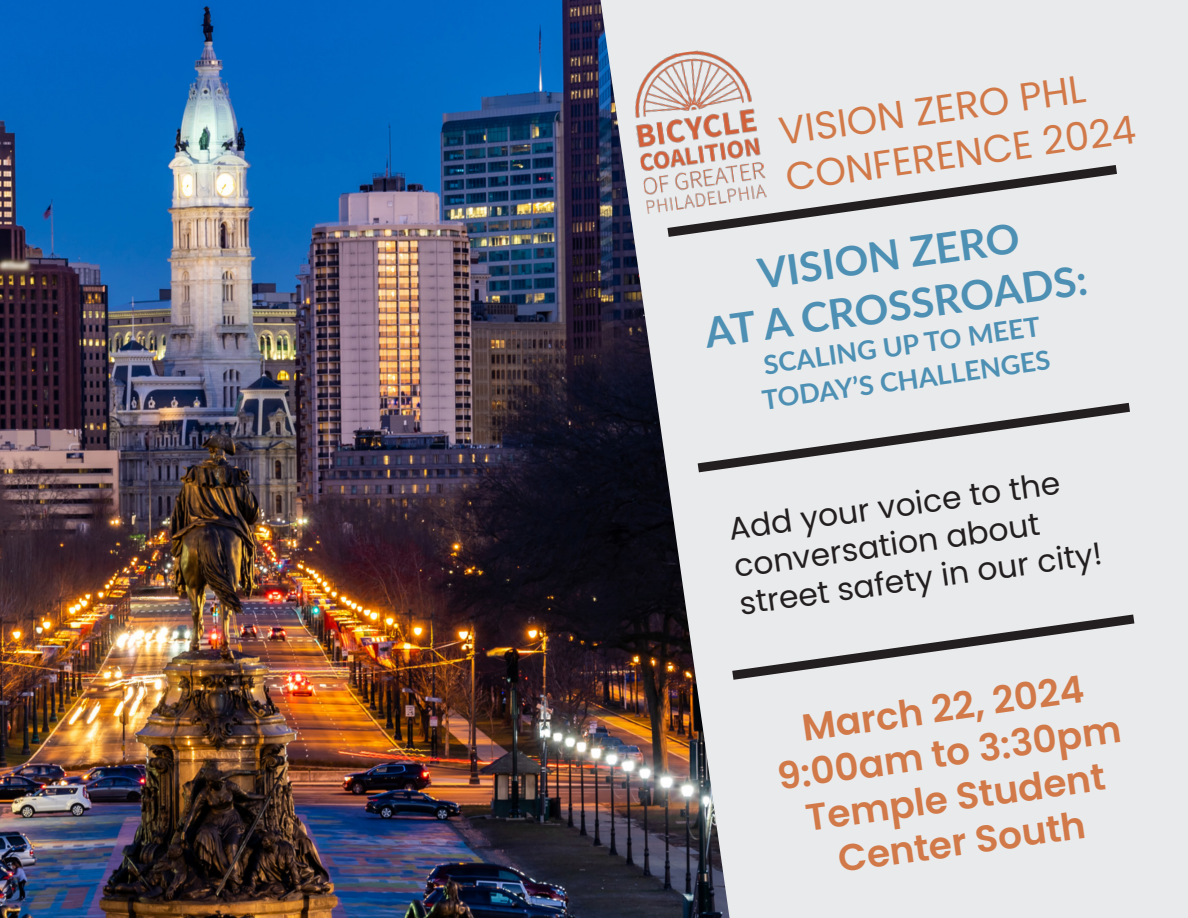
<style>
.page{position:relative;width:1188px;height:918px;background:#fff}
.page>*{position:absolute;margin:0;border:0;box-sizing:border-box;transform-origin:0 0}
.t1{font:700 42px "Lato";color:#4d90b4}
.t2{font:39px "Poppins";color:#d17949}
.t3{font:600 37.5px/45px "Poppins";color:#d17949;text-align:center}
.t4{font:31.5px/37.8px "Poppins";color:#231f20}
.t5{font:700 27px "Lato";color:#4d90b4}
</style>
<div class="page">
<img style="left:0;top:0;width:601px;height:918px">
<svg style="left:601px;top:0;width:587px;height:918px;background:#ceced0"></svg>
<img style="left:626px;top:44px;width:142px;height:170px">
<svg style="left:723px;top:609px;width:421px;height:76px;background:#d2d2d3"></svg>
<svg style="left:688px;top:397px;width:452px;height:81px;background:#d3d4d5"></svg>
<svg style="left:658px;top:159px;width:469px;height:84px;background:#d2d1d2"></svg>
<p class="t2" style="left:776px;top:109px;width:311px;rotate:-8deg">VISION ZERO PHL</p>
<p class="t2" style="left:783px;top:156px;width:355px;rotate:-8deg">CONFERENCE 2024</p>
<p class="t1" style="left:754px;top:243px;width:265px;rotate:-8deg">VISION ZERO</p>
<p class="t1" style="left:701px;top:302px;width:387px;rotate:-8deg">AT A CROSSROADS:</p>
<p class="t5" style="left:761px;top:345px;width:280px;rotate:-8deg">SCALING UP TO MEET</p>
<p class="t5" style="left:760px;top:380px;width:292px;rotate:-8deg">TODAY’S CHALLENGES</p>
<p class="t4" style="left:726px;top:510px;width:368px;rotate:-8deg">Add your voice to the conversation about street safety in our city!</p>
<p class="t3" style="left:799px;top:706px;width:286px;rotate:-8deg">March 22, 2024</p>
<p class="t3" style="left:775px;top:755px;width:348px;rotate:-8deg">9:00am to 3:30pm</p>
<p class="t3" style="left:803px;top:796px;width:304px;rotate:-8deg">Temple Student<br>Center South</p>
</div>
